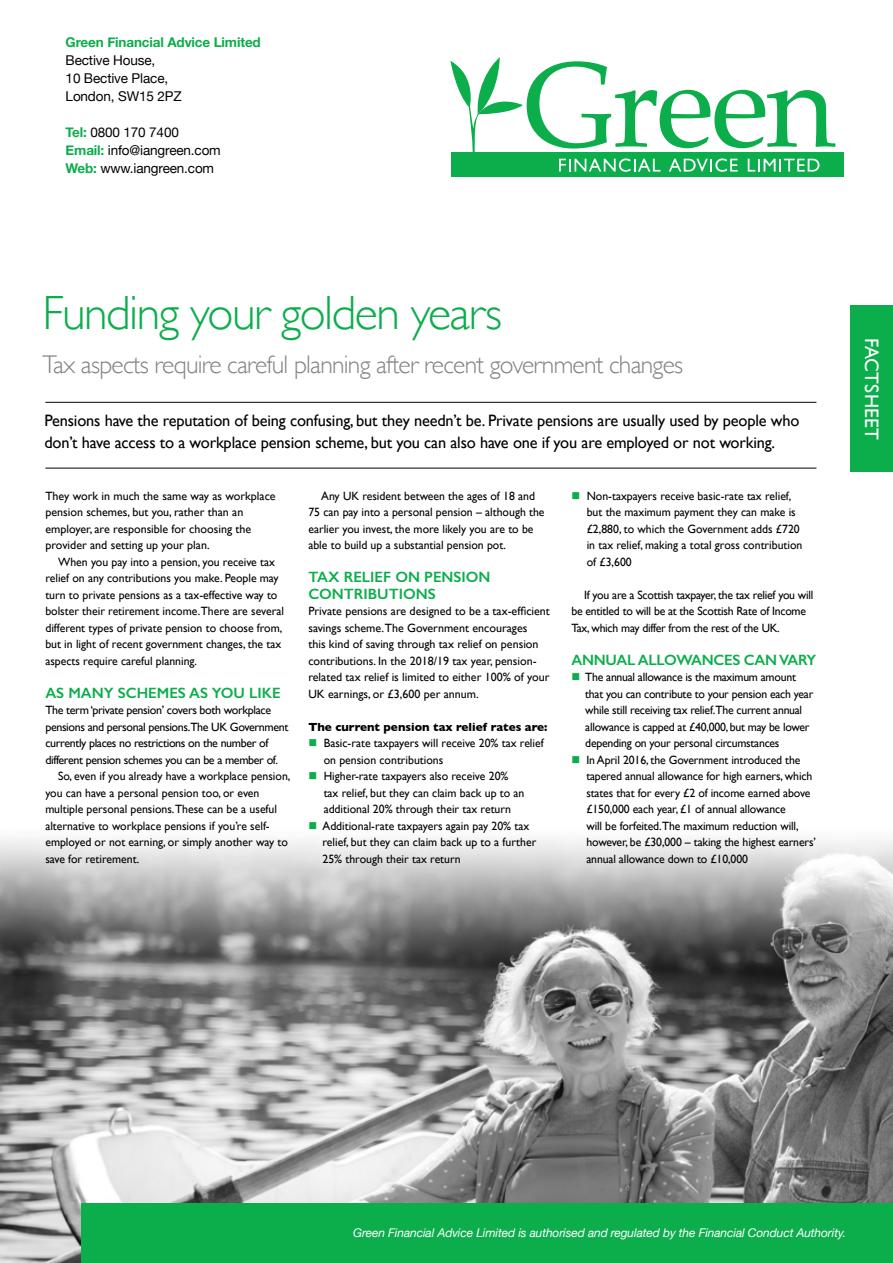
<style>
.page{position:relative;width:893px;height:1263px;background:#fff}
.page>*{position:absolute;margin:0;border:0;box-sizing:border-box;transform-origin:0 0}
.t1{font:300 48px "Gill Sans";letter-spacing:-.03em;color:#0cad4b}
.t2{font:300 25.5px "Gill Sans";letter-spacing:-.03em;color:#808285}
.t3{font:19.5px "Gill Sans";letter-spacing:.01em;color:#fff}
.t4{font:16.5px/22.5px "Gill Sans";letter-spacing:-.01em;color:#000}
.t5{font:600 15px/16.5px "Gill Sans";color:#0cad4b}
.t6{font:600 15px "Gill Sans";letter-spacing:-.02em;color:#0cad4b}
.t7{font:13.5px/18px "Helvetica Neue";letter-spacing:-.01em;color:#000}
.t8{font:700 13.5px "Helvetica Neue";letter-spacing:-.01em;color:#0cad4b}
.t9{font:12px/16.5px "Gill Sans";color:#000}
.t10{font:12px/16.5px "Gill Sans";letter-spacing:-.02em;color:#000}
.t11{font:12px "Gill Sans";letter-spacing:-.03em;color:#000}
.t12{font:italic 12px "Helvetica Neue";letter-spacing:-.01em;color:#fff}
.t13{font:700 12px "Gill Sans";color:#000}
.s1{font-weight:700;color:#0cad4b}
.s2{color:#0cad4b}
</style>
<div class="page">
<img style="left:0;top:839px;width:893px;height:424px">
<hr style="left:45px;top:468px;width:771px;height:1px;background:#000">
<hr style="left:45px;top:402px;width:771px;height:1px;background:#000">
<div style="left:850px;top:306px;width:43px;height:166px;background:#0cad4b"></div>
<div style="left:81px;top:1203px;width:812px;height:60px;background:#0cad4b"></div>
<div style="left:451px;top:152px;width:393px;height:24px;background:#0cad4b"></div>
<svg style="left:450px;top:57px;width:385px;height:115px"></svg>
<p class="t8" style="left:66px;top:34px;width:197px">Green Financial Advice Limited</p>
<p class="t7" style="left:66px;top:51px;width:118px">Bective House,<br>10 Bective Place,<br>London, SW15 2PZ</p>
<p class="t7" style="left:66px;top:123px;width:157px"><span class="s1">Tel:</span> 0800 170 7400<br><span class="s1">Email:</span> info@iangreen.com<br><span class="s1">Web:</span> www.iangreen.com</p>
<h1 class="t1" style="left:43px;top:286px;width:461px">Funding your golden years</h1>
<h2 class="t2" style="left:43px;top:350px;width:642px">Tax aspects require careful planning after recent government changes</h2>
<h3 class="t4" style="left:44px;top:409px;width:757px">Pensions have the reputation of being confusing, but they needn’t be. Private pensions are usually used by people who don’t have access to a workplace pension scheme, but you can also have one if you are employed or not working.</h3>
<p class="t9" style="left:45px;top:487px;width:232px">They work in much the same way as workplace pension schemes, but you, rather than an employer, are responsible for choosing the provider and setting up your plan.</p>
<p class="t9" style="left:45px;top:553px;width:240px;text-indent:13px">When you pay into a pension, you receive tax relief on any contributions you make. People may turn to private pensions as a tax-effective way to bolster their retirement income.There are several different types of private pension to choose from, but in light of recent government changes, the tax aspects require careful planning.</p>
<p class="t5" style="left:45px;top:684px;width:237px">AS MANY SCHEMES AS YOU LIKE</p>
<p class="t11" style="left:45px;top:703px;width:227px">The term ‘private pension’ covers both workplace</p>
<p class="t11" style="left:45px;top:719px;width:245px">pensions and personal pensions.The UK Government</p>
<p class="t11" style="left:45px;top:736px;width:224px">currently places no restrictions on the number of</p>
<p class="t11" style="left:45px;top:752px;width:234px">different pension schemes you can be a member of.</p>
<p class="t9" style="left:58px;top:768px;width:234px">So, even if you already have a workplace pension,</p>
<p class="t9" style="left:45px;top:784px;width:216px">you can have a personal pension too, or even</p>
<p class="t9" style="left:45px;top:801px;width:233px">multiple personal pensions.These can be a useful</p>
<p class="t9" style="left:45px;top:817px;width:226px">alternative to workplace pensions if you’re self-</p>
<p class="t9" style="left:45px;top:834px;width:244px">employed or not earning, or simply another way to</p>
<p class="t9" style="left:45px;top:850px;width:95px">save for retirement.</p>
<p class="t9" style="left:308px;top:487px;width:238px;text-indent:13px">Any UK resident between the ages of 18 and 75 can pay into a personal pension – although the earlier you invest, the more likely you are to be able to build up a substantial pension pot.</p>
<p class="t5" style="left:308px;top:569px;width:184px">TAX RELIEF ON PENSION<br>CONTRIBUTIONS</p>
<p class="t9" style="left:308px;top:603px;width:243px">Private pensions are designed to be a tax-efficient savings scheme.The Government encourages<br>this kind of saving through tax relief on pension contributions. In the 2018/19 tax year, pension&shy;related tax relief is limited to either 100% of your UK earnings, or £3,600 per annum.</p>
<p class="t13" style="left:308px;top:719px;width:241px">The current pension tax relief rates are:</p>
<p class="t9" style="left:324px;top:735px;width:221px;text-indent:-15px"><span class="s2">■</span> Basic-rate taxpayers will receive 20% tax relief on pension contributions</p>
<p class="t9" style="left:324px;top:768px;width:202px;text-indent:-15px"><span class="s2">■</span> Higher-rate taxpayers also receive 20% tax relief, but they can claim back up to an additional 20% through their tax return</p>
<p class="t9" style="left:323px;top:817px;width:215px;text-indent:-14px"><span class="s2">■</span> Additional-rate taxpayers again pay 20% tax relief, but they can claim back up to a further<br>25% through their tax return</p>
<p class="t9" style="left:587px;top:487px;width:217px;text-indent:-15px"><span class="s2">■</span> Non-taxpayers receive basic-rate tax relief, but the maximum payment they can make is £2,880, to which the Government adds £720 in tax relief, making a total gross contribution of £3,600</p>
<p class="t10" style="left:571px;top:586px;width:244px;text-indent:13px">If you are a Scottish taxpayer, the tax relief you will be entitled to will be at the Scottish Rate of Income<br>Tax, which may differ from the rest of the UK.</p>
<p class="t6" style="left:571px;top:650px;width:246px">ANNUAL ALLOWANCES CAN VARY</p>
<p class="t10" style="left:585px;top:669px;width:230px;text-indent:-14px"><span class="s2">■</span> The annual allowance is the maximum amount that you can contribute to your pension each year while still receiving tax relief.The current annual allowance is capped at £40,000, but may be lower depending on your personal circumstances</p>
<p class="t9" style="left:586px;top:751px;width:231px;text-indent:-15px"><span class="s2">■</span> In April 2016, the Government introduced the tapered annual allowance for high earners, which states that for every £2 of income earned above £150,000 each year, £1 of annual allowance<br>will be forfeited.The maximum reduction will, however, be £30,000 – taking the highest earners’ annual allowance down to £10,000</p>
<h3 class="t3" style="left:883px;top:338px;width:104px;rotate:90deg">FACTSHEET</h3>
<p class="t12" style="left:353px;top:1226px;width:494px">Green Financial Advice Limited is authorised and regulated by the Financial Conduct Authority.</p>
</div>
